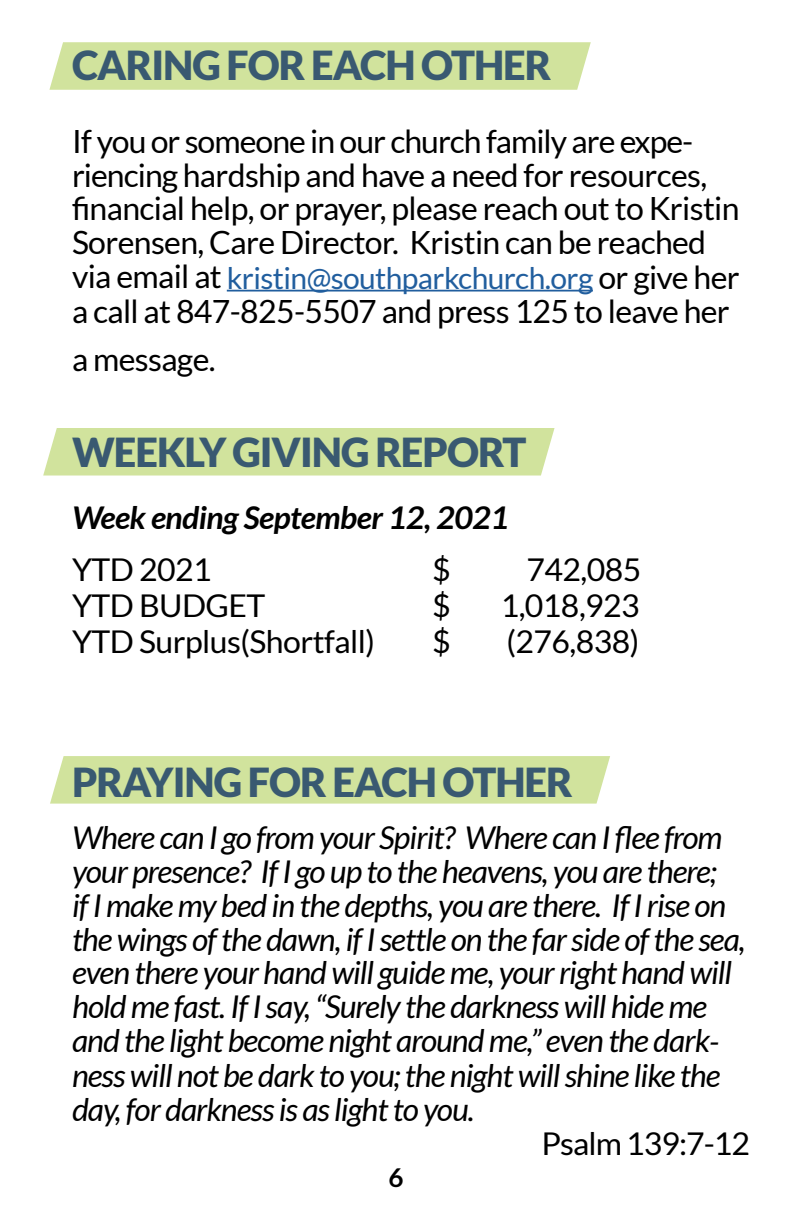
<style>
.page{position:relative;width:792px;height:1224px;background:#fff}
.page>*{position:absolute;margin:0;border:0;box-sizing:border-box;transform-origin:0 0}
.t1{font:900 40px "Lato";letter-spacing:-.025em;color:#395971}
.t2{font:32px/34px "Lato";letter-spacing:-.02em;color:#000}
.t3{font:italic 31.4px/34px "Lato";letter-spacing:-.03em;color:#000}
.t4{font:31.4px "Lato";letter-spacing:-.015em;color:#000}
.t5{font:italic 700 31.4px "Lato";letter-spacing:-.015em;color:#000}
.t6{font:30px "Lato";letter-spacing:-.02em;color:#215e9e}
.t7{font:700 26px "Lato";color:#000}
.s1{font-size:32px;color:#000}
</style>
<div class="page">
<div style="left:50px;top:756px;width:560px;height:48px;background:#d1e39d"></div>
<div style="left:43px;top:428px;width:512px;height:48px;background:#d1e39d"></div>
<div style="left:49px;top:42px;width:542px;height:48px;background:#d1e39d"></div>
<hr style="left:227px;top:290px;width:366px;height:2px;background:#215e9e">
<p class="t1" style="left:72px;top:42px;width:481px">CARING FOR EACH OTHER</p>
<p class="t2" style="left:72px;top:124px;width:669px">If you or someone in our church family are expe&shy;riencing hardship and have a need for resources, financial help, or prayer, please reach out to Kristin Sorensen, Care Director. Kristin can be reached</p>
<p class="t6" style="left:72px;top:261px;width:669px"><span class="s1">via email at</span> kristin@southparkchurch.org <span class="s1">or give her</span></p>
<p class="t2" style="left:72px;top:287px;width:659px;line-height:48px">a call at 847-825-5507 and press 125 to leave her a message.</p>
<p class="t1" style="left:72px;top:428px;width:456px">WEEKLY GIVING REPORT</p>
<p class="t5" style="left:72px;top:499px;width:439px">Week ending September 12, 2021</p>
<p class="t4" style="left:72px;top:552px;width:141px">YTD 2021</p>
<p class="t4" style="left:432px;top:552px;width:20px">$</p>
<p class="t4" style="left:527px;top:552px;width:116px">742,085</p>
<p class="t4" style="left:72px;top:588px;width:195px">YTD BUDGET</p>
<p class="t4" style="left:432px;top:588px;width:20px">$</p>
<p class="t4" style="left:501px;top:588px;width:141px">1,018,923</p>
<p class="t4" style="left:72px;top:624px;width:305px">YTD Surplus(Shortfall)</p>
<p class="t4" style="left:432px;top:624px;width:20px">$</p>
<p class="t4" style="left:506px;top:624px;width:134px">(276,838)</p>
<p class="t1" style="left:72px;top:758px;width:502px">PRAYING FOR EACH OTHER</p>
<p class="t3" style="left:72px;top:821px;width:675px">Where can I go from your Spirit? Where can I flee from your presence? If I go up to the heavens, you are there;<br>if I make my bed in the depths, you are there. If I rise on the wings of the dawn, if I settle on the far side of the sea, even there your hand will guide me, your right hand will hold me fast. If I say, “Surely the darkness will hide me and the light become night around me,” even the dark&shy;ness will not be dark to you; the night will shine like the day, for darkness is as light to you.</p>
<p class="t4" style="left:542px;top:1126px;width:210px">Psalm 139:7-12</p>
<p class="t7" style="left:388px;top:1163px;width:17px">6</p>
</div>
